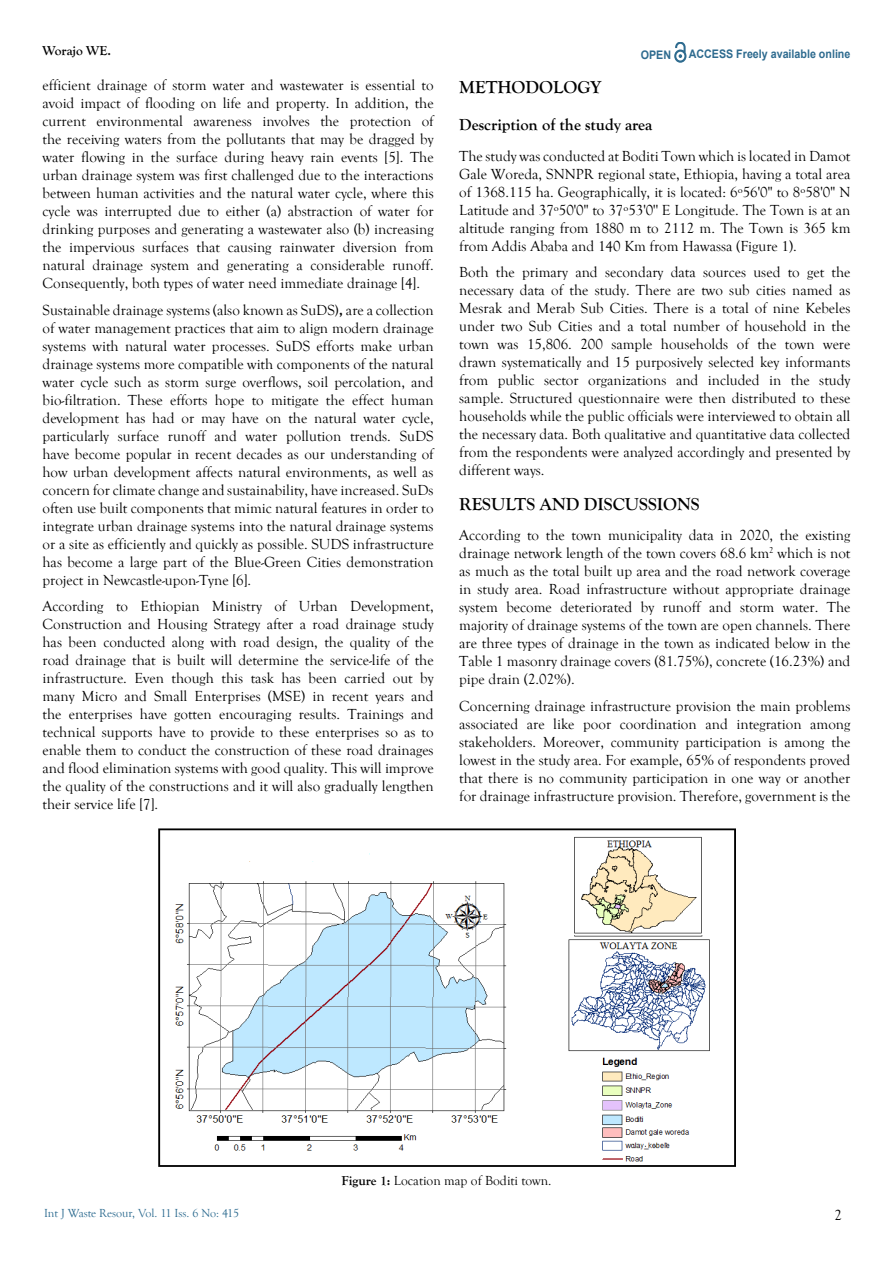
<style>
.page{position:relative;width:893px;height:1263px;background:#fff}
.page>*{position:absolute;margin:0;border:0;box-sizing:border-box;transform-origin:0 0}
.t1{font:700 18px "Goudy Old Style T";color:#000}
.t2{font:700 16.5px "Goudy Old Style T";color:#000}
.t3{font:15px/18px "Goudy Old Style T";color:#000;text-align:justify}
.t4{font:13.5px "Goudy Old Style T";color:#000}
.t5{font:700 13.5px "Goudy Old Style T";color:#000}
.t6{font:12px "Goudy Old Style T";color:#2b6a8f}
.t7{font:700 11.85px "Arial";color:#2e6b8f;scale:.91 1}
.s1{font-weight:700}
</style>
<div class="page">
<svg style="left:674px;top:43px;width:12px;height:20px"></svg>
<img style="left:158px;top:828px;width:578px;height:339px">
<p class="t5" style="left:43px;top:43px;width:70px">Worajo WE.</p>
<p class="t7" style="left:641px;top:47px;width:35px">OPEN</p>
<p class="t7" style="left:689px;top:46px;width:179px">ACCESS Freely available online</p>
<p class="t3" style="left:43px;top:77px;width:393px">efficient drainage of storm water and wastewater is essential to avoid impact of flooding on life and property. In addition, the current environmental awareness involves the protection of the receiving waters from the pollutants that may be dragged by water flowing in the surface during heavy rain events [5]. The urban drainage system was first challenged due to the interactions between human activities and the natural water cycle, where this cycle was interrupted due to either (a) abstraction of water for drinking purposes and generating a wastewater also (b) increasing the impervious surfaces that causing rainwater diversion from natural drainage system and generating a considerable runoff.<br>Consequently, both types of water need immediate drainage [4].</p>
<p class="t3" style="left:43px;top:301px;width:393px">Sustainable drainage systems (also known as SuDS<span class="s1">),</span> are a collection of water management practices that aim to align modern drainage systems with natural water processes. SuDS efforts make urban drainage systems more compatible with components of the natural water cycle such as storm surge overflows, soil percolation, and bio-filtration. These efforts hope to mitigate the effect human development has had or may have on the natural water cycle, particularly surface runoff and water pollution trends. SuDS have become popular in recent decades as our understanding of how urban development affects natural environments, as well as concern for climate change and sustainability, have increased. SuDs often use built components that mimic natural features in order to integrate urban drainage systems into the natural drainage systems or a site as efficiently and quickly as possible. SUDS infrastructure has become a large part of the Blue-Green Cities demonstration project in Newcastle-upon-Tyne [6].</p>
<p class="t3" style="left:43px;top:598px;width:393px">According to Ethiopian Ministry of Urban Development, Construction and Housing Strategy after a road drainage study has been conducted along with road design, the quality of the road drainage that is built will determine the service-life of the infrastructure. Even though this task has been carried out by many Micro and Small Enterprises (MSE) in recent years and the enterprises have gotten encouraging results. Trainings and technical supports have to provide to these enterprises so as to enable them to conduct the construction of these road drainages and flood elimination systems with good quality. This will improve the quality of the constructions and it will also gradually lengthen their service life [7].</p>
<p class="t1" style="left:459px;top:77px;width:144px">METHODOLOGY</p>
<p class="t2" style="left:459px;top:115px;width:195px">Description of the study area</p>
<p class="t3" style="left:459px;top:147px;width:393px">The study was conducted at Boditi Town which is located in Damot Gale Woreda, SNNPR regional state, Ethiopia, having a total area of 1368.115 ha. Geographically, it is located: 6º56'0'' to 8º58'0'' N Latitude and 37º50'0'' to 37º53'0'' E Longitude. The Town is at an altitude ranging from 1880 m to 2112 m. The Town is 365 km from Addis Ababa and 140 Km from Hawassa (Figure 1).</p>
<p class="t3" style="left:459px;top:264px;width:393px">Both the primary and secondary data sources used to get the necessary data of the study. There are two sub cities named as Mesrak and Merab Sub Cities. There is a total of nine Kebeles under two Sub Cities and a total number of household in the town was 15,806. 200 sample households of the town were drawn systematically and 15 purposively selected key informants from public sector organizations and included in the study sample. Structured questionnaire were then distributed to these households while the public officials were interviewed to obtain all the necessary data. Both qualitative and quantitative data collected from the respondents were analyzed accordingly and presented by different ways.</p>
<p class="t1" style="left:459px;top:493px;width:242px">RESULTS AND DISCUSSIONS</p>
<p class="t3" style="left:459px;top:527px;width:393px">According to the town municipality data in 2020, the existing drainage network length of the town covers 68.6 km<sup>2</sup> which is not as much as the total built up area and the road network coverage in study area. Road infrastructure without appropriate drainage system become deteriorated by runoff and storm water. The majority of drainage systems of the town are open channels. There are three types of drainage in the town as indicated below in the Table 1 masonry drainage covers (81.75%), concrete (16.23%) and pipe drain (2.02%).</p>
<p class="t3" style="left:459px;top:697px;width:393px">Concerning drainage infrastructure provision the main problems associated are like poor coordination and integration among stakeholders. Moreover, community participation is among the lowest in the study area. For example, 65% of respondents proved that there is no community participation in one way or another for drainage infrastructure provision. Therefore, government is the</p>
<p class="t6" style="left:44px;top:1207px;width:196px">Int J Waste Resour, Vol. 11 Iss. 6 No: 415</p>
<p class="t4" style="left:341px;top:1173px;width:211px"><span class="s1">Figure 1:</span> Location map of Boditi town.</p>
<p class="t3" style="left:834px;top:1207px;width:9px">2</p>
</div>
